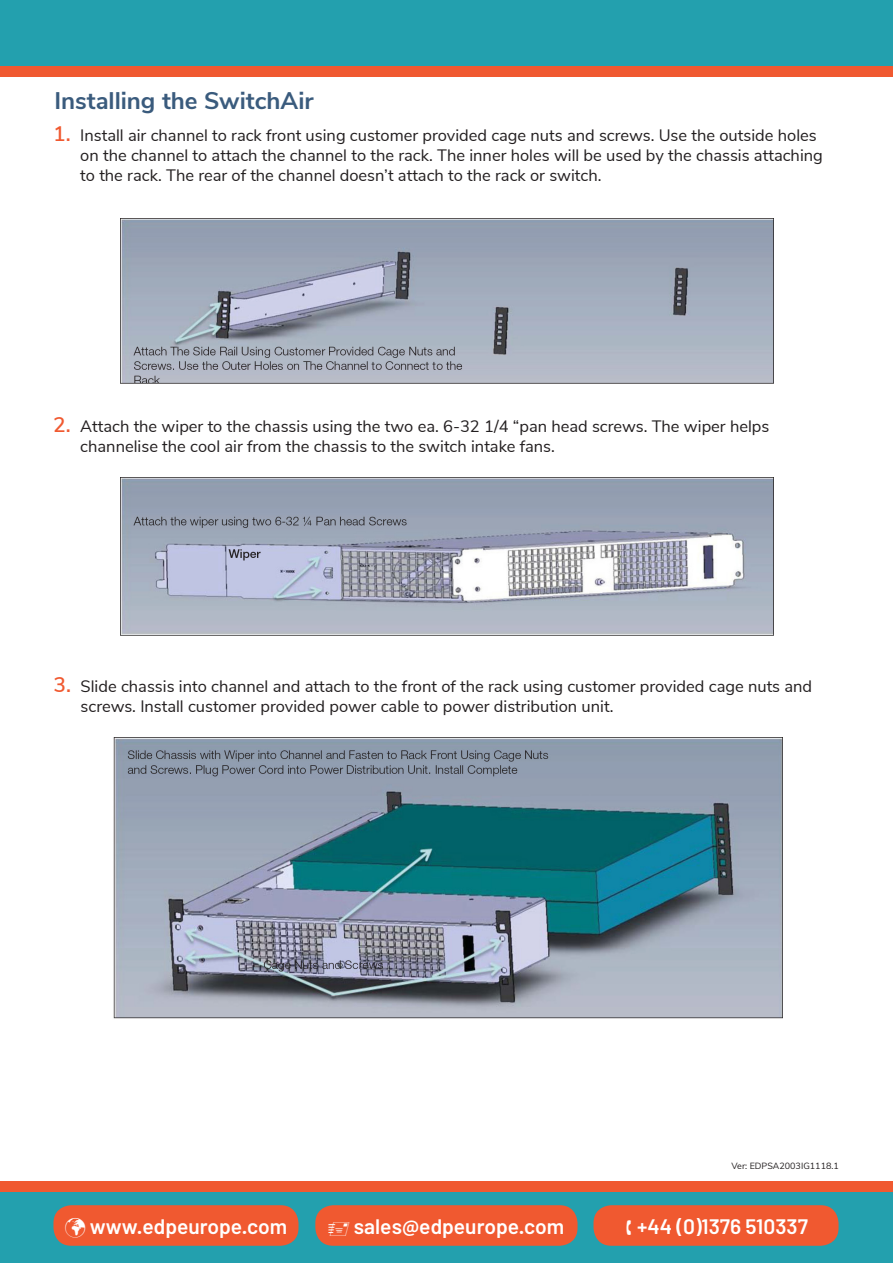
<style>
.page{position:relative;width:893px;height:1263px;background:#fff}
.page>*{position:absolute;margin:0;border:0;box-sizing:border-box;transform-origin:0 0}
.t1{font:700 24px "Nunito Sans";color:#3a5b7d}
.t2{font:600 21px "Barlow";color:#fff}
.t3{font:16.5px/19.8px "Nunito Sans";color:#231f20}
.t4{font:9px "Nunito Sans";color:#231f20}
.s1{font-weight:600;font-size:21px;color:#f05930}
</style>
<div class="page">
<img style="left:121px;top:219px;width:653px;height:165px">
<img style="left:121px;top:477px;width:653px;height:159px">
<img style="left:113px;top:737px;width:669px;height:282px">
<div style="left:0;top:1191px;width:893px;height:72px;background:#23a0ae"></div>
<div style="left:0;top:0;width:893px;height:75px;background:#23a0ae"></div>
<div style="left:0;top:66px;width:893px;height:10px;background:#f05930"></div>
<div style="left:0;top:1181px;width:893px;height:11px;background:#f05930"></div>
<div style="left:53px;top:1205px;width:245px;height:41px;background:#f05930;border-radius:18px"></div>
<div style="left:315px;top:1205px;width:263px;height:41px;background:#f05930;border-radius:18px"></div>
<div style="left:593px;top:1205px;width:245px;height:41px;background:#f05930;border-radius:18px"></div>
<p class="t1" style="left:55px;top:83px;width:261px">Installing the SwitchAir</p>
<p class="t3" style="left:80px;top:124px;width:744px;text-indent:-27px"><span class="s1">1.</span> Install air channel to rack front using customer provided cage nuts and screws. Use the outside holes on the channel to attach the channel to the rack. The inner holes will be used by the chassis attaching to the rack. The rear of the channel doesn’t attach to the rack or switch.</p>
<p class="t3" style="left:80px;top:415px;width:691px;text-indent:-27px"><span class="s1">2.</span> Attach the wiper to the chassis using the two ea. 6-32 1/4 “pan head screws. The wiper helps channelise the cool air from the chassis to the switch intake fans.</p>
<p class="t3" style="left:81px;top:675px;width:733px;text-indent:-27px"><span class="s1">3.</span> Slide chassis into channel and attach to the front of the rack using customer provided cage nuts and screws. Install customer provided power cable to power distribution unit.</p>
<p class="t4" style="left:731px;top:1159px;width:109px">Ver: EDPSA2003IG1118.1</p>
<p class="t2" style="left:65px;top:1213px;width:224px">✓ www.edpeurope.com</p>
<p class="t2" style="left:354px;top:1213px;width:212px">sales@edpeurope.com</p>
<p class="t2" style="left:637px;top:1213px;width:172px">+44 (0)1376 510337</p>
</div>
